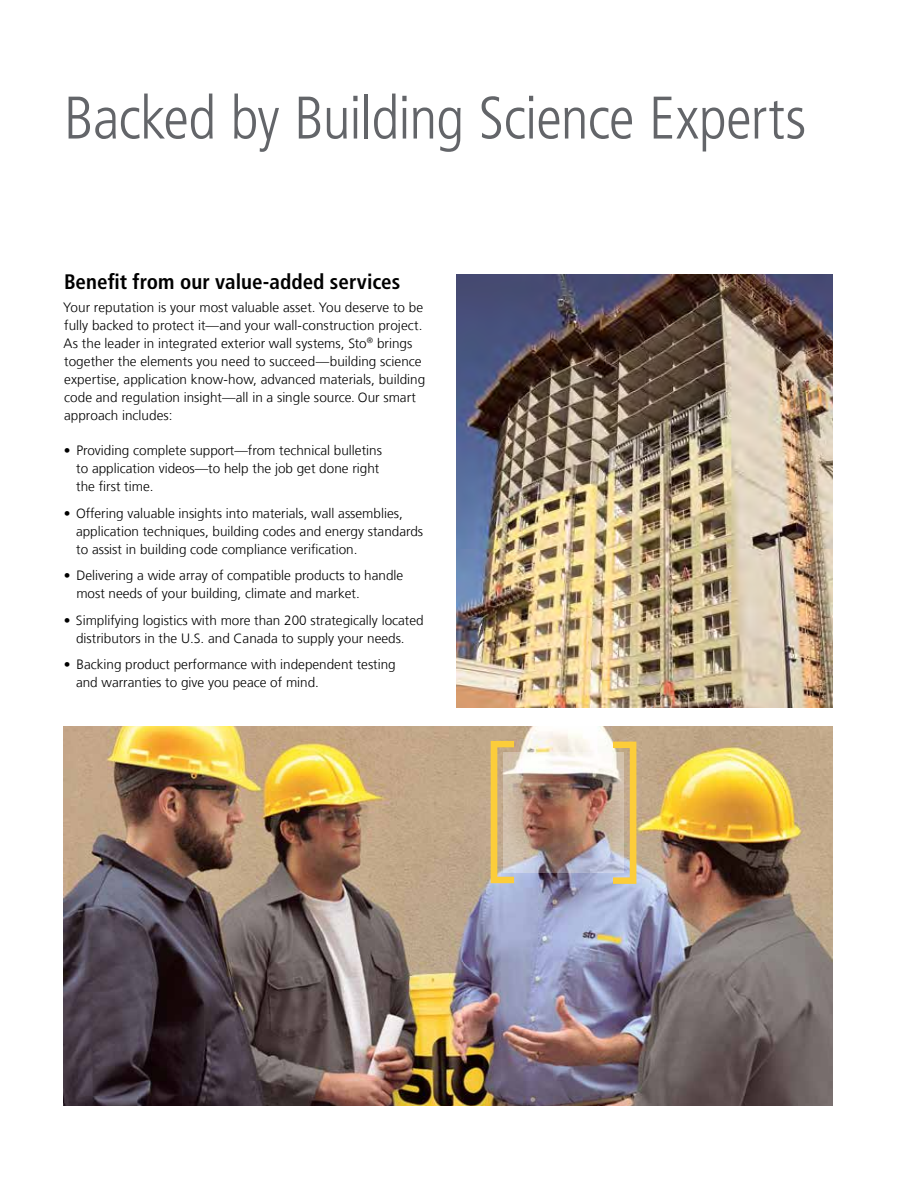
<style>
.page{position:relative;width:918px;height:1188px;background:#fff}
.page>*{position:absolute;margin:0;border:0;box-sizing:border-box;transform-origin:0 0}
.t1{font:300 condensed 60px "Sto Frutiger";letter-spacing:-.015em;color:#636569}
.t2{font:700 condensed 21px "Sto Frutiger";color:#000}
.t3{font:300 13.5px/18px "Sto Frutiger";color:#000}
</style>
<div class="page">
<img style="left:64px;top:726px;width:769px;height:380px">
<img style="left:457px;top:274px;width:376px;height:434px">
<svg style="left:491px;top:741px;width:23px;height:142px"></svg>
<svg style="left:613px;top:742px;width:23px;height:142px"></svg>
<img style="left:504px;top:753px;width:119px;height:120px">
<h1 class="t1" style="left:64px;top:83px;width:744px">Backed by Building Science Experts</h1>
<h2 class="t2" style="left:64px;top:270px;width:338px">Benefit from our value-added services</h2>
<p class="t3" style="left:63px;top:298px;width:364px">Your reputation is your most valuable asset. You deserve to be fully backed to protect it—and your wall-construction project.<br>As the leader in integrated exterior wall systems, Sto<sup>®</sup> brings together the elements you need to succeed—building science expertise, application know-how, advanced materials, building code and regulation insight—all in a single source. Our smart approach includes:</p>
<p class="t3" style="left:76px;top:442px;width:307px;text-indent:-12px">• Providing complete support—from technical bulletins to application videos—to help the job get done right the first time.</p>
<p class="t3" style="left:76px;top:504px;width:349px;text-indent:-12px">• Offering valuable insights into materials, wall assemblies, application techniques, building codes and energy standards to assist in building code compliance verification.</p>
<p class="t3" style="left:76px;top:567px;width:328px;text-indent:-12px">• Delivering a wide array of compatible products to handle most needs of your building, climate and market.</p>
<p class="t3" style="left:64px;top:611px;width:361px;text-align:center">• Simplifying logistics with more than 200 strategically located distributors in the U.S. and Canada to supply your needs.</p>
<p class="t3" style="left:76px;top:656px;width:321px;text-indent:-12px">• Backing product performance with independent testing and warranties to give you peace of mind.</p>
</div>
